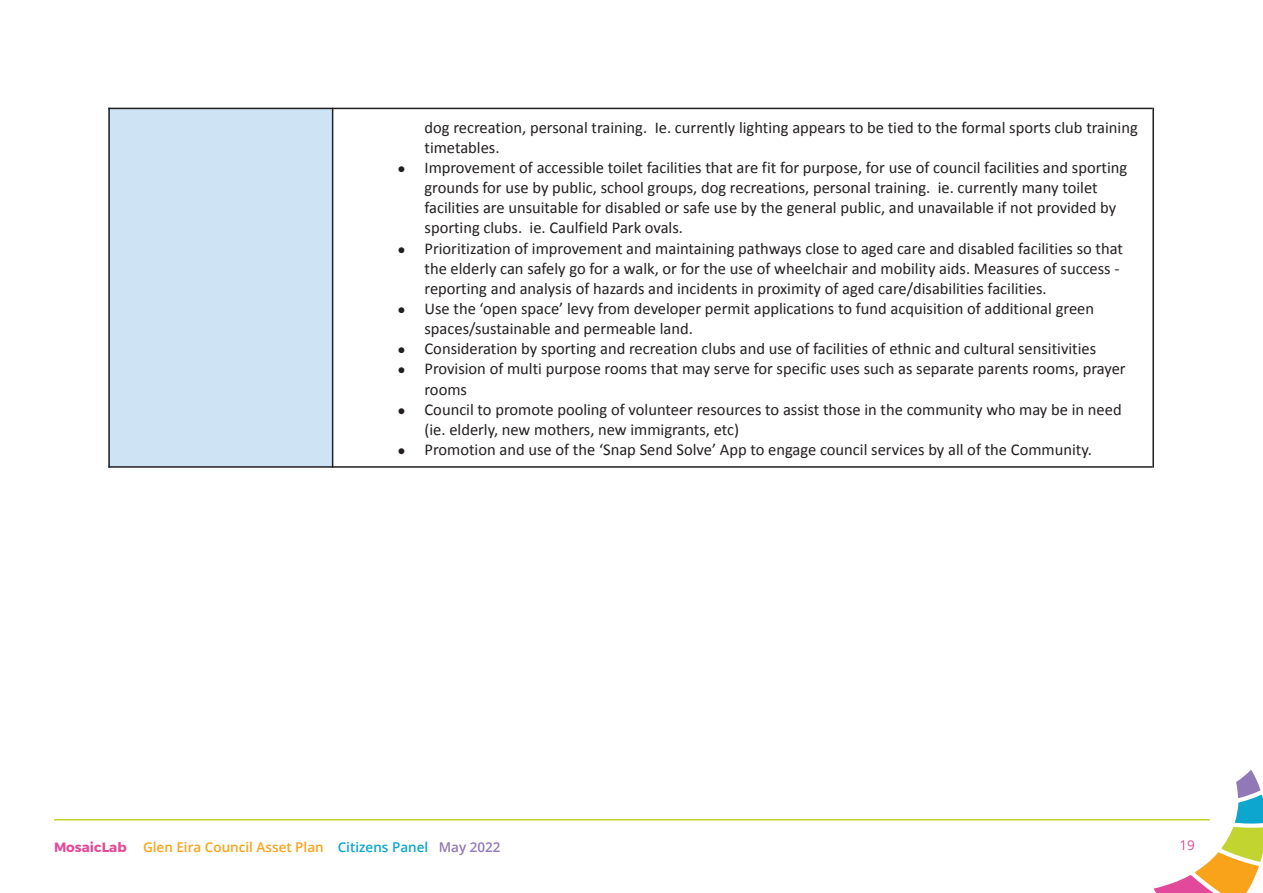
<style>
.page{position:relative;width:1263px;height:893px;background:#fff}
.page>*{position:absolute;margin:0;border:0;box-sizing:border-box;transform-origin:0 0}
.t1{font:16.5px/20.1px "Calibri";color:#231f20}
.t2{font:600 13.5px "Open Sans";color:#f9a31b}
.t3{font:13.5px "Open Sans";color:#e3499a}
.s1{font-family:"Arial";font-size:13.5px}
.s2{font-family:"Montserrat";font-weight:700;color:#e3499a}
.s3{color:#0ca6cf}
.s4{color:#9178b6}
</style>
<div class="page">
<svg style="left:1154px;top:770px;width:109px;height:123px"></svg>
<hr style="left:54px;top:819px;width:1156px;height:1px;background:#c1d42f">
<div style="left:108px;top:108px;width:224px;height:359px;background:#cee3f3"></div>
<hr style="left:108px;top:108px;width:2px;height:360px;background:#231f20">
<hr style="left:332px;top:108px;width:1px;height:360px;background:#231f20">
<hr style="left:1152px;top:108px;width:2px;height:360px;background:#231f20">
<hr style="left:108px;top:108px;width:1044px;height:1px;background:#231f20">
<hr style="left:108px;top:466px;width:1044px;height:2px;background:#231f20">
<p class="t1" style="left:424px;top:117px;width:715px">dog recreation, personal training. Ie. currently lighting appears to be tied to the formal sports club training timetables.</p>
<p class="t1" style="left:424px;top:158px;width:704px;text-indent:-27px"><span class="s1">●</span> Improvement of accessible toilet facilities that are fit for purpose, for use of council facilities and sporting grounds for use by public, school groups, dog recreations, personal training. ie. currently many toilet facilities are unsuitable for disabled or safe use by the general public, and unavailable if not provided by sporting clubs. ie. Caulfield Park ovals.</p>
<p class="t1" style="left:424px;top:238px;width:700px;text-indent:-27px"><span class="s1">●</span> Prioritization of improvement and maintaining pathways close to aged care and disabled facilities so that the elderly can safely go for a walk, or for the use of wheelchair and mobility aids. Measures of success - reporting and analysis of hazards and incidents in proximity of aged care/disabilities facilities.</p>
<p class="t1" style="left:424px;top:299px;width:671px;text-indent:-27px"><span class="s1">●</span> Use the ‘open space’ levy from developer permit applications to fund acquisition of additional green spaces/sustainable and permeable land.</p>
<p class="t1" style="left:397px;top:339px;width:700px"><span class="s1">●</span> Consideration by sporting and recreation clubs and use of facilities of ethnic and cultural sensitivities</p>
<p class="t1" style="left:424px;top:359px;width:703px;text-indent:-27px"><span class="s1">●</span> Provision of multi purpose rooms that may serve for specific uses such as separate parents rooms, prayer rooms</p>
<p class="t1" style="left:424px;top:399px;width:699px;text-indent:-27px"><span class="s1">●</span> Council to promote pooling of volunteer resources to assist those in the community who may be in need (ie. elderly, new mothers, new immigrants, etc)</p>
<p class="t1" style="left:397px;top:440px;width:696px"><span class="s1">●</span> Promotion and use of the ‘Snap Send Solve’ App to engage council services by all of the Community.</p>
<p class="t2" style="left:54px;top:838px;width:448px"><span class="s2">MosaicLab</span> Glen Eira Council Asset Plan <span class="s3">Citizens Panel</span> <span class="s4">May 2022</span></p>
<p class="t3" style="left:1179px;top:835px;width:17px">19</p>
</div>
